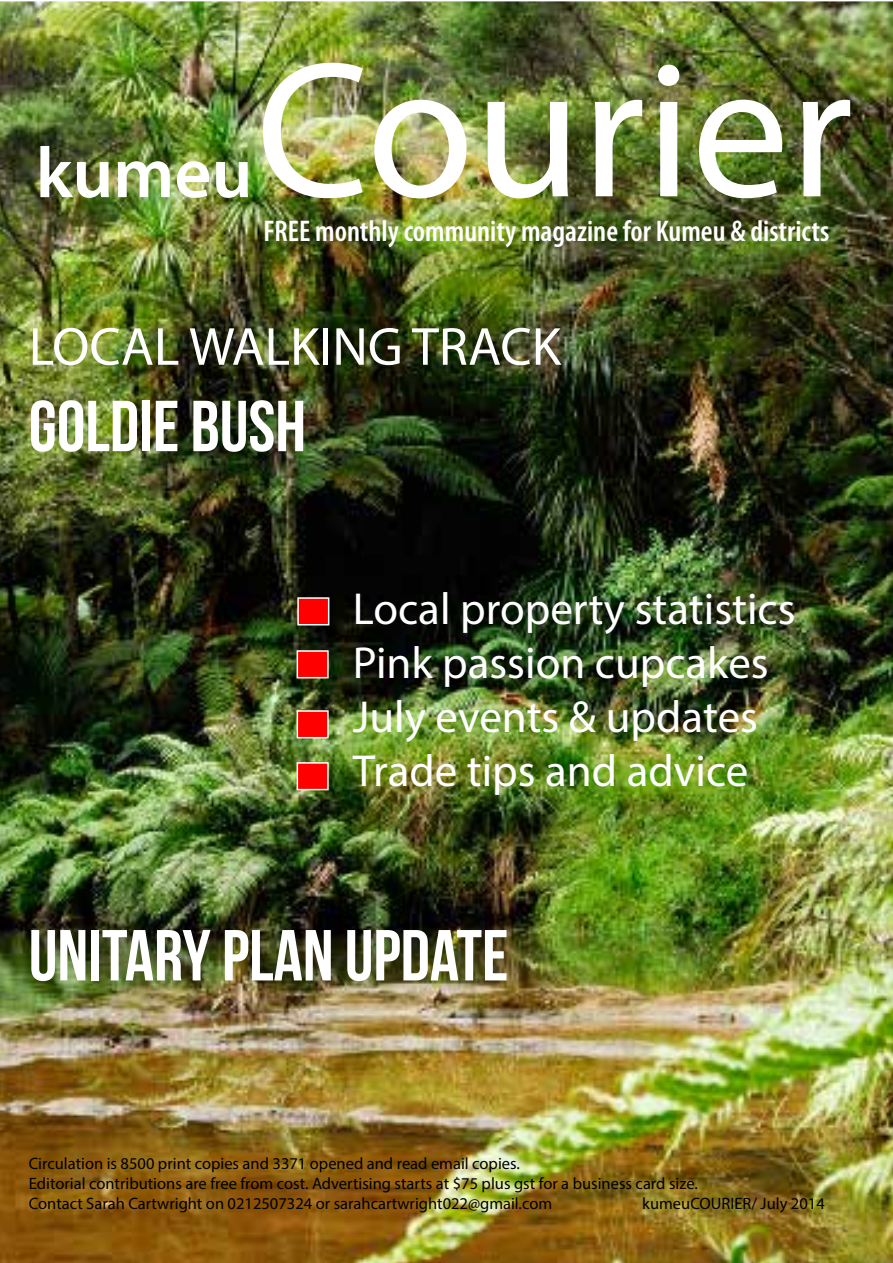
<style>
.page{position:relative;width:893px;height:1263px;background:#fff}
.page>*{position:absolute;margin:0;border:0;box-sizing:border-box;transform-origin:0 0}
.t1{font:195px "Myriad Pro";color:#fff}
.t2{font:72px "Bebas Neue";color:#fff}
.t3{font:600 72px "Myriad Pro";color:#fff}
.t4{font:54px "Myriad Pro";color:#fff}
.t5{font:45px/54px "Myriad Pro";color:#fff}
.t6{font:600 condensed 30px "Myriad Pro";color:#fff}
.t7{font:16.5px/19.8px "Myriad Pro";color:#000}
</style>
<div class="page">
<img style="left:0;top:1px;width:893px;height:1262px">
<div style="left:297px;top:597px;width:32px;height:28px;background:#f00;border:2px solid #fff"></div>
<div style="left:297px;top:650px;width:32px;height:28px;background:#f00;border:2px solid #fff"></div>
<div style="left:297px;top:710px;width:32px;height:28px;background:#f00;border:2px solid #fff"></div>
<div style="left:297px;top:762px;width:32px;height:28px;background:#f00;border:2px solid #fff"></div>
<h2 class="t3" style="left:36px;top:127px;width:218px">kumeu</h2>
<h1 class="t1" style="left:256px;top:11px;width:599px">Courier</h1>
<h3 class="t6" style="left:263px;top:212px;width:567px">FREE monthly community magazine for Kumeu &amp; districts</h3>
<h3 class="t4" style="left:29px;top:313px;width:534px">LOCAL WALKING TRACK</h3>
<h2 class="t2" style="left:29px;top:387px;width:279px">GOLDIE BUSH</h2>
<h3 class="t5" style="left:353px;top:581px;width:444px">Local property statistics<br>Pink passion cupcakes<br>July events &amp; updates<br>Trade tips and advice</h3>
<h2 class="t2" style="left:29px;top:916px;width:481px">UNITARY PLAN UPDATE</h2>
<p class="t7" style="left:29px;top:1153px;width:670px">Circulation is 8500 print copies and 3371 opened and read email copies.<br>Editorial contributions are free from cost. Advertising starts at $75 plus gst for a business card size.<br>Contact Sarah Cartwright on 0212507324 or sarahcartwright022@gmail.com</p>
<p class="t7" style="left:642px;top:1193px;width:184px">kumeuCOURIER/ July 2014</p>
</div>
